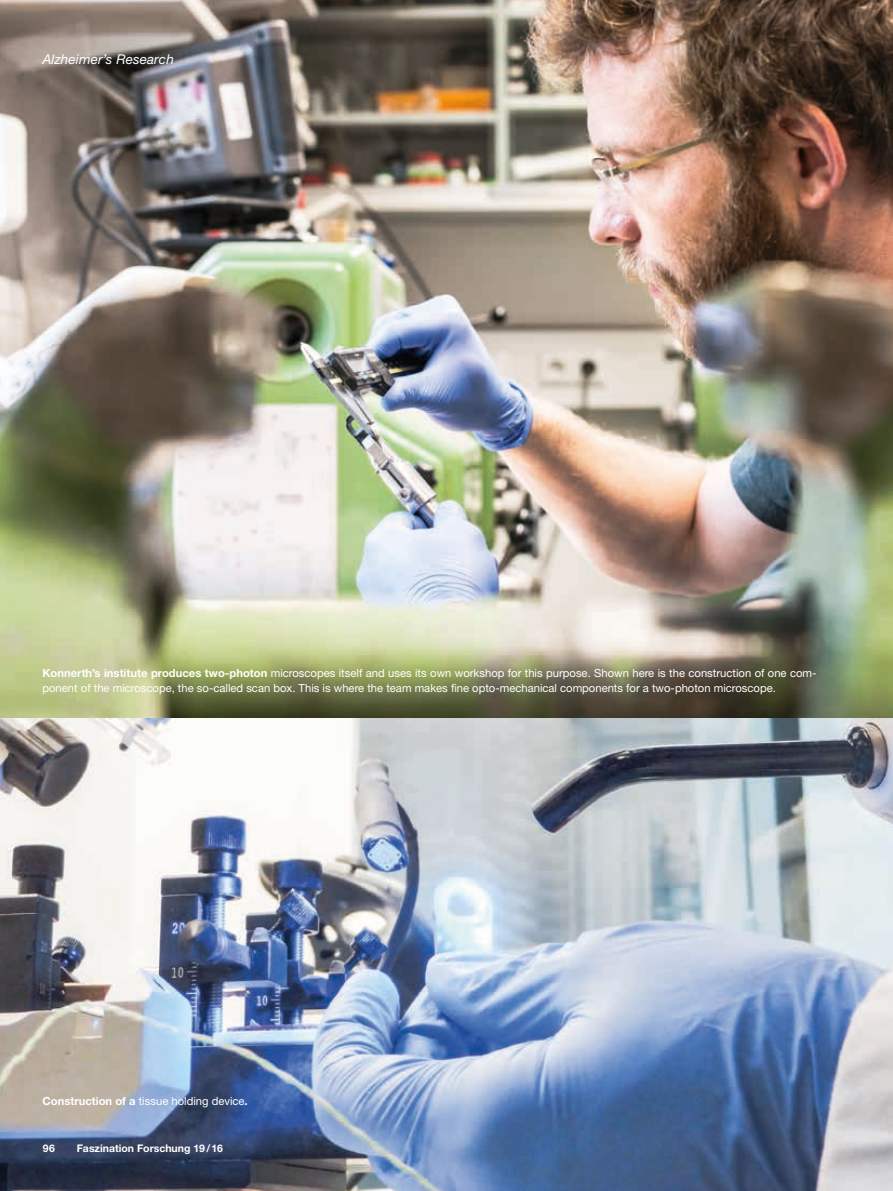
<style>
.page{position:relative;width:893px;height:1191px;background:#fff}
.page>*{position:absolute;margin:0;border:0;box-sizing:border-box;transform-origin:0 0}
.t1{font:italic 13.5px "Helvetica Neue LT Std";letter-spacing:.01em;color:#fff}
.t2{font:11.25px/14.2px "Helvetica Neue LT Std";color:#fff}
.t3{font:700 10.5px "Helvetica Neue LT Std";color:#fff}
.s1{font-weight:700}
</style>
<div class="page">
<img style="left:0;top:0;width:893px;height:1191px">
<p class="t1" style="left:43px;top:51px;width:133px">Alzheimer’s Research</p>
<p class="t2" style="left:43px;top:666px;width:775px"><span class="s1">Konnerth’s institute produces two-photon</span> microscopes itself and uses its own workshop for this purpose. Shown here is the construction of one com&shy;ponent of the microscope, the so-called scan box. This is where the team makes fine opto-mechanical components for a two-photon microscope.</p>
<p class="t2" style="left:43px;top:1093px;width:207px"><span class="s1">Construction of a</span> tissue holding device<span class="s1">.</span></p>
<p class="t3" style="left:43px;top:1141px;width:14px">96</p>
<p class="t3" style="left:77px;top:1141px;width:148px">Faszination Forschung 19/16</p>
</div>
